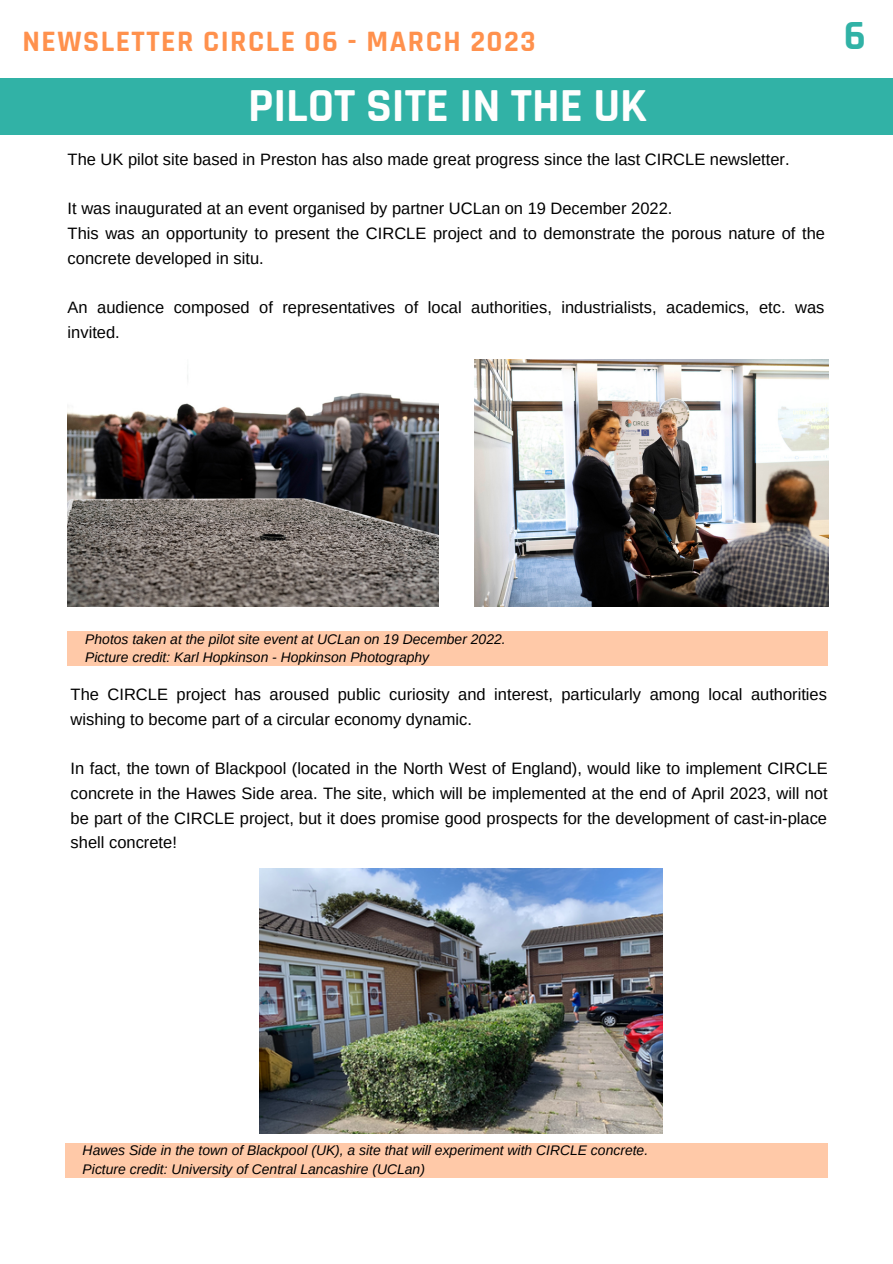
<style>
.page{position:relative;width:893px;height:1264px;background:#fff}
.page>*{position:absolute;margin:0;border:0;box-sizing:border-box;transform-origin:0 0}
.t1{font:700 48px "Rajdhani";color:#fefefe}
.t2{font:700 42px "Rajdhani";color:#31b2a6}
.t3{font:700 30px "Rajdhani";letter-spacing:.05em;color:#ff914d}
.t4{font:16.5px/24.8px "Arimo";color:#000}
.t5{font:italic 13.95px/18.6px "Arimo";color:#000}
</style>
<div class="page">
<div style="left:0;top:78px;width:892px;height:56px;background:#31b2a6"></div>
<div style="left:68px;top:631px;width:759px;height:35px;background:#ffc9a8"></div>
<div style="left:65px;top:1142px;width:762px;height:35px;background:#ffc9a8"></div>
<img style="left:68px;top:375px;width:371px;height:231px">
<img style="left:475px;top:359px;width:353px;height:247px">
<img style="left:259px;top:868px;width:403px;height:265px">
<h3 class="t3" style="left:23px;top:23px;width:514px">NEWSLETTER CIRCLE 06 - MARCH 2023</h3>
<h2 class="t2" style="left:843px;top:10px;width:24px">6</h2>
<h1 class="t1" style="left:248px;top:76px;width:400px">PILOT SITE IN THE UK</h1>
<p class="t4" style="left:68px;top:147px;width:723px">The UK pilot site based in Preston has also made great progress since the last CIRCLE newsletter.</p>
<p class="t4" style="left:68px;top:196px;width:758px">It was inaugurated at an event organised by partner UCLan on 19 December 2022.<br>This was an opportunity to present the CIRCLE project and to demonstrate the porous nature of the concrete developed in situ.</p>
<p class="t4" style="left:68px;top:295px;width:758px">An audience composed of representatives of local authorities, industrialists, academics, etc. was invited.</p>
<p class="t5" style="left:85px;top:629px;width:422px">Photos taken at the pilot site event at UCLan on 19 December 2022.<br>Picture credit: Karl Hopkinson - Hopkinson Photography</p>
<p class="t4" style="left:71px;top:681px;width:757px">The CIRCLE project has aroused public curiosity and interest, particularly among local authorities wishing to become part of a circular economy dynamic.</p>
<p class="t4" style="left:71px;top:756px;width:758px;text-align:justify">In fact, the town of Blackpool (located in the North West of England), would like to implement CIRCLE concrete in the Hawes Side area. The site, which will be implemented at the end of April 2023, will not be part of the CIRCLE project, but it does promise good prospects for the development of cast-in-place shell concrete!</p>
<p class="t5" style="left:83px;top:1141px;width:567px">Hawes Side in the town of Blackpool (UK), a site that will experiment with CIRCLE concrete.<br>Picture credit: University of Central Lancashire (UCLan)</p>
</div>
